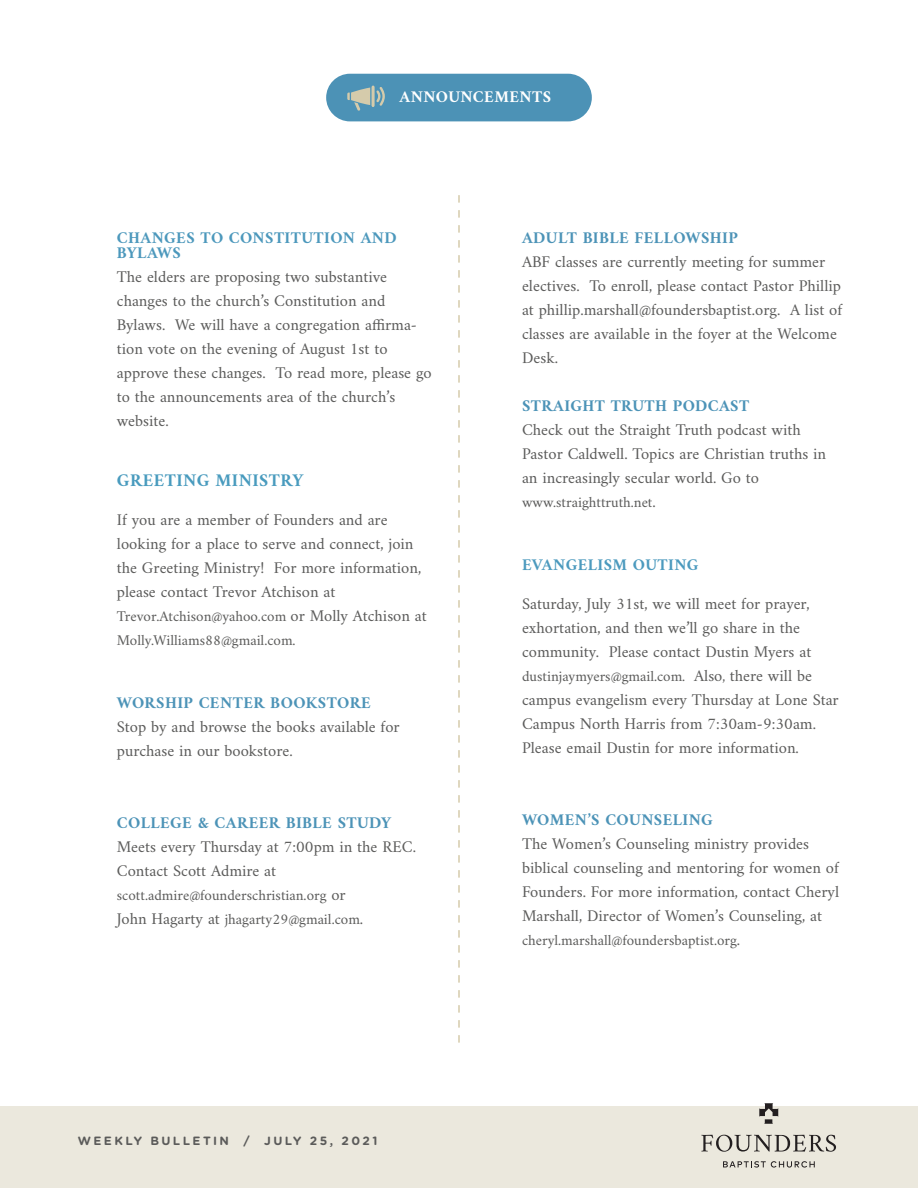
<style>
.page{position:relative;width:918px;height:1188px;background:#fff}
.page>*{position:absolute;margin:0;border:0;box-sizing:border-box;transform-origin:0 0}
.t1{font:700 18px "Amiri";letter-spacing:.025em;color:#499bbe}
.t2{font:16.5px/24px "Amiri";color:#5b5b5a}
.t3{font:700 16.5px "Amiri";letter-spacing:.025em;color:#4c93b7}
.t4{font:700 16.5px/15px "Amiri";letter-spacing:.025em;color:#4c98bc}
.t5{font:700 16.5px "Amiri";letter-spacing:.025em;color:#4c9abe}
.t6{font:700 16.5px "Amiri";letter-spacing:.025em;color:#fff}
.t7{font:15px/24px "Amiri";color:#5b5b5a}
.t8{font:700 12px "Gotham Rounded";letter-spacing:.2em;color:#5b5b5a}
.s1{font-size:16.5px}
</style>
<div class="page">
<div style="left:326px;top:74px;width:266px;height:47px;background:#4c92b6;border-radius:24px"></div>
<div style="left:0;top:1106px;width:918px;height:82px;background:#ebe8dd"></div>
<svg style="left:458px;top:195px;width:2px;height:848px"></svg>
<hr style="left:372px;top:86px;width:3px;height:21px;background:#d5cbab;border-radius:2px">
<svg style="left:347px;top:88px;width:23px;height:23px"></svg>
<svg style="left:376px;top:87px;width:9px;height:19px"></svg>
<svg style="left:701px;top:1135px;width:135px;height:17px"></svg>
<svg style="left:723px;top:1161px;width:92px;height:7px"></svg>
<svg style="left:759px;top:1103px;width:19px;height:21px"></svg>
<p class="t6" style="left:399px;top:87px;width:153px">ANNOUNCEMENTS</p>
<p class="t4" style="left:117px;top:230px;width:282px">CHANGES TO CONSTITUTION AND<br>BYLAWS</p>
<p class="t2" style="left:117px;top:264px;width:316px">The elders are proposing two substantive changes to the church’s Constitution and Bylaws. We will have a congregation affirma&shy;tion vote on the evening of August 1st to approve these changes. To read more, please go to the announcements area of the church’s website.</p>
<p class="t1" style="left:117px;top:469px;width:188px">GREETING MINISTRY</p>
<p class="t2" style="left:117px;top:507px;width:306px">If you are a member of Founders and are looking for a place to serve and connect, join the Greeting Ministry! For more information, please contact Trevor Atchison at</p>
<p class="t7" style="left:117px;top:604px;width:311px">Trevor.Atchison@yahoo.com <span class="s1">or Molly Atchison at<br></span>Molly.Williams88@gmail.com.</p>
<p class="t3" style="left:117px;top:693px;width:256px">WORSHIP CENTER BOOKSTORE</p>
<p class="t2" style="left:117px;top:714px;width:284px">Stop by and browse the books available for purchase in our bookstore.</p>
<p class="t3" style="left:117px;top:813px;width:276px">COLLEGE &amp; CAREER BIBLE STUDY</p>
<p class="t2" style="left:117px;top:834px;width:301px">Meets every Thursday at 7:00pm in the REC.<br>Contact Scott Admire at</p>
<p class="t7" style="left:117px;top:883px;width:248px">scott.admire@founderschristian.org <span class="s1">or<br>John Hagarty at</span> jhagarty29@gmail.com<span class="s1">.</span></p>
<p class="t8" style="left:78px;top:1132px;width:301px">WEEKLY BULLETIN / JULY 25, 2021</p>
<p class="t3" style="left:522px;top:228px;width:217px">ADULT BIBLE FELLOWSHIP</p>
<p class="t2" style="left:522px;top:249px;width:322px">ABF classes are currently meeting for summer electives. To enroll, please contact Pastor Phillip at phillip.marshall@foundersbaptist.org. A list of classes are available in the foyer at the Welcome Desk.</p>
<p class="t3" style="left:522px;top:396px;width:229px">STRAIGHT TRUTH PODCAST</p>
<p class="t2" style="left:522px;top:417px;width:306px">Check out the Straight Truth podcast with<br>Pastor Caldwell. Topics are Christian truths in an increasingly secular world. Go to</p>
<p class="t7" style="left:522px;top:490px;width:135px">www.straighttruth.net<span class="s1">.</span></p>
<p class="t5" style="left:522px;top:555px;width:178px">EVANGELISM OUTING</p>
<p class="t2" style="left:522px;top:591px;width:291px">Saturday, July 31st, we will meet for prayer, exhortation, and then we’ll go share in the community. Please contact Dustin Myers at</p>
<p class="t7" style="left:522px;top:664px;width:291px">dustinjaymyers@gmail.com. <span class="s1">Also</span>, <span class="s1">there will be</span></p>
<p class="t2" style="left:522px;top:687px;width:318px">campus evangelism every Thursday at Lone Star<br>Campus North Harris from 7:30am-9:30am.<br>Please email Dustin for more information.</p>
<p class="t3" style="left:522px;top:810px;width:192px">WOMEN’S COUNSELING</p>
<p class="t2" style="left:522px;top:831px;width:319px">The Women’s Counseling ministry provides biblical counseling and mentoring for women of Founders. For more information, contact Cheryl Marshall, Director of Women’s Counseling, at</p>
<p class="t7" style="left:522px;top:928px;width:220px">cheryl.marshall@foundersbaptist.org<span class="s1">.</span></p>
</div>
